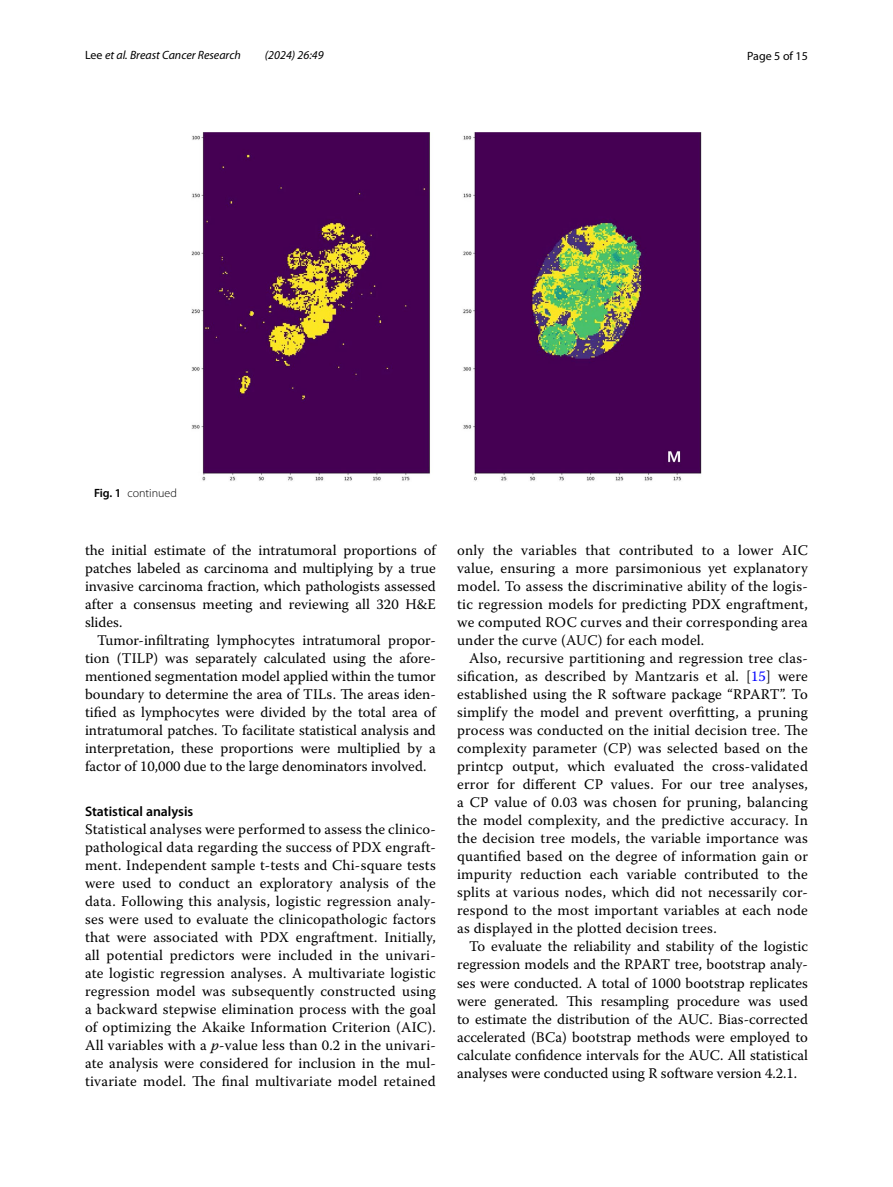
<style>
.page{position:relative;width:893px;height:1187px;background:#fff}
.page>*{position:absolute;margin:0;border:0;box-sizing:border-box;transform-origin:0 0}
.t1{font:14.7px/18px "Warnock Pro";letter-spacing:.01em;color:#000;text-align:justify}
.t2{font:600 13.8px "Myriad Pro";color:#000}
.t3{font:italic 12px "Myriad Pro";color:#000}
.t4{font:300 12px "Myriad Pro";color:#000}
.t5{font:12px "Myriad Pro";color:#000}
.s1{font-style:normal}
.s2{font-weight:600}
.s3{font-style:italic}
.s4{color:#00f}
</style>
<div class="page">
<img style="left:191px;top:133px;width:511px;height:348px">
<p class="t3" style="left:85px;top:48px;width:157px"><span class="s1">Lee</span> et al. Breast Cancer Research</p>
<p class="t3" style="left:265px;top:48px;width:60px">(2024) 26:49</p>
<p class="t5" style="left:747px;top:48px;width:62px">Page 5 of 15</p>
<p class="t4" style="left:94px;top:486px;width:84px"><span class="s2">Fig. 1</span> continued</p>
<p class="t1" style="left:85px;top:541px;width:352px">the initial estimate of the intratumoral proportions of patches labeled as carcinoma and multiplying by a true invasive carcinoma fraction, which pathologists assessed after a consensus meeting and reviewing all 320 H&amp;E slides.</p>
<p class="t1" style="left:85px;top:631px;width:352px;text-indent:12px">Tumor-infiltrating lymphocytes intratumoral propor&shy;tion (TILP) was separately calculated using the afore&shy;mentioned segmentation model applied within the tumor boundary to determine the area of TILs. The areas iden&shy;tified as lymphocytes were divided by the total area of intratumoral patches. To facilitate statistical analysis and interpretation, these proportions were multiplied by a factor of 10,000 due to the large denominators involved.</p>
<p class="t2" style="left:85px;top:802px;width:110px">Statistical analysis</p>
<p class="t1" style="left:85px;top:820px;width:352px">Statistical analyses were performed to assess the clinico&shy;pathological data regarding the success of PDX engraft&shy;ment. Independent sample t-tests and Chi-square tests were used to conduct an exploratory analysis of the data. Following this analysis, logistic regression analy&shy;ses were used to evaluate the clinicopathologic factors that were associated with PDX engraftment. Initially, all potential predictors were included in the univari&shy;ate logistic regression analyses. A multivariate logistic regression model was subsequently constructed using a backward stepwise elimination process with the goal of optimizing the Akaike Information Criterion (AIC).<br>All variables with a <span class="s3">p</span>-value less than 0.2 in the univari&shy;ate analysis were considered for inclusion in the mul&shy;tivariate model. The final multivariate model retained</p>
<p class="t1" style="left:457px;top:541px;width:352px">only the variables that contributed to a lower AIC value, ensuring a more parsimonious yet explanatory model. To assess the discriminative ability of the logis&shy;tic regression models for predicting PDX engraftment, we computed ROC curves and their corresponding area under the curve (AUC) for each model.</p>
<p class="t1" style="left:457px;top:649px;width:352px;text-indent:12px">Also, recursive partitioning and regression tree clas&shy;sification, as described by Mantzaris et al. [<span class="s4">15</span>] were established using the R software package “RPART”. To simplify the model and prevent overfitting, a pruning process was conducted on the initial decision tree. The complexity parameter (CP) was selected based on the printcp output, which evaluated the cross-validated error for different CP values. For our tree analyses, a CP value of 0.03 was chosen for pruning, balancing the model complexity, and the predictive accuracy. In the decision tree models, the variable importance was quantified based on the degree of information gain or impurity reduction each variable contributed to the splits at various nodes, which did not necessarily cor&shy;respond to the most important variables at each node as displayed in the plotted decision trees.</p>
<p class="t1" style="left:457px;top:937px;width:352px;text-indent:12px">To evaluate the reliability and stability of the logistic regression models and the RPART tree, bootstrap analy&shy;ses were conducted. A total of 1000 bootstrap replicates were generated. This resampling procedure was used to estimate the distribution of the AUC. Bias-corrected accelerated (BCa) bootstrap methods were employed to calculate confidence intervals for the AUC. All statistical analyses were conducted using R software version 4.2.1.</p>
</div>
